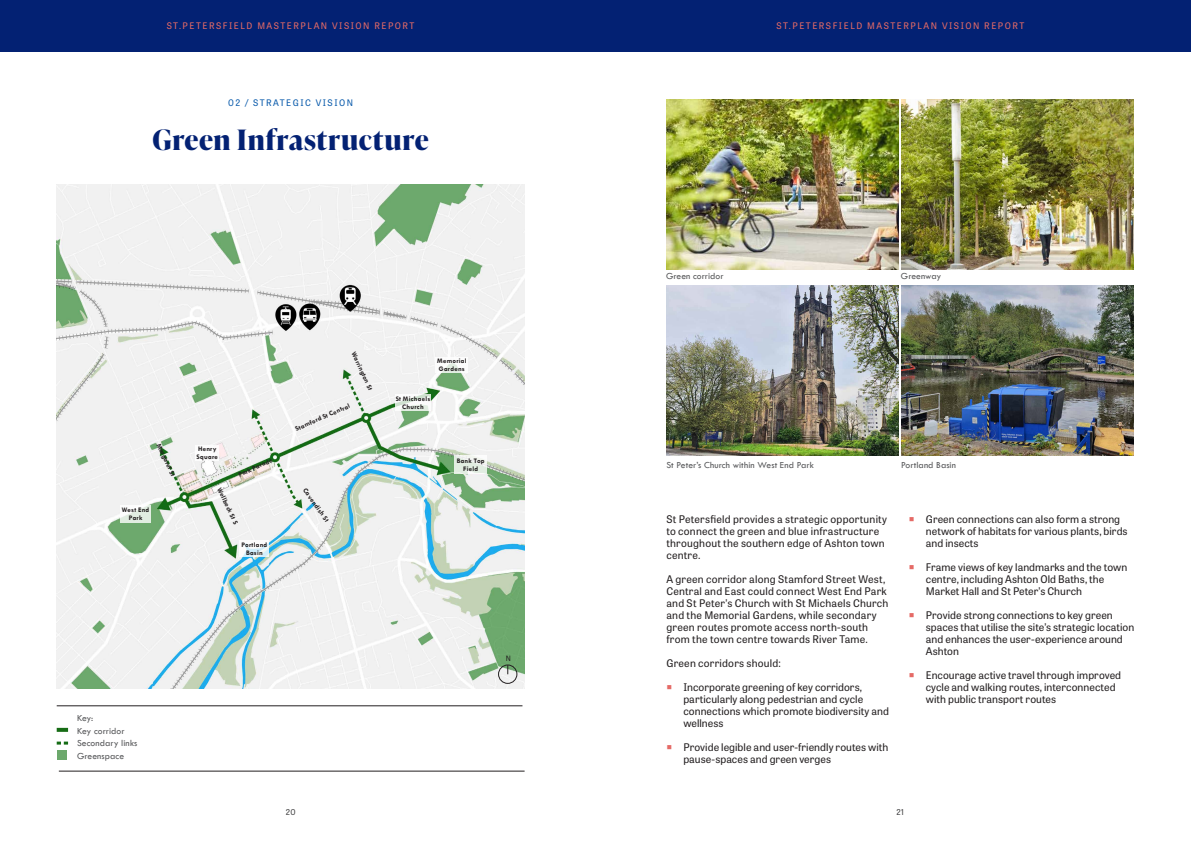
<style>
.page{position:relative;width:1191px;height:842px;background:#fff}
.page>*{position:absolute;margin:0;border:0;box-sizing:border-box;transform-origin:0 0}
.subheading_grey{font:700 28px "Ivy Presto Display";letter-spacing:.025em;color:#032173}
.body_copy{font:10.5px/12px "Tablet Gothic";letter-spacing:.005em;color:#231f20}
.caption_or_footnote{font:9.6px "Tw Cen";letter-spacing:.005em;color:#57585a}
.Sub_heading_Partisan{font:9px "Tablet Gothic";letter-spacing:.17em;color:#e56a66}
.Sub_heading_Partisan-2{font:9px "Tablet Gothic";letter-spacing:.17em;color:#0c5cac}
.header_footer{font:8px "Tablet Gothic";color:#3e3e3f}
.body_copy-2{font:7.3px "Tablet Gothic";color:#231f20}
.t1{font:700 7px/8px "Tw Cen";letter-spacing:.035em;color:#231f20;text-align:center}
</style>
<div class="page">
<img style="left:666px;top:99px;width:233px;height:170px">
<img style="left:666px;top:285px;width:233px;height:171px">
<img style="left:901px;top:99px;width:232px;height:170px">
<img style="left:901px;top:285px;width:232px;height:171px">
<img style="left:57px;top:184px;width:467px;height:505px">
<div style="left:196px;top:445px;width:23px;height:16px;background:#fff"></div>
<svg style="left:240px;top:540px;width:29px;height:17px"></svg>
<svg style="left:120px;top:505px;width:31px;height:18px"></svg>
<svg style="left:395px;top:394px;width:36px;height:17px"></svg>
<svg style="left:454px;top:455px;width:33px;height:19px"></svg>
<svg style="left:435px;top:357px;width:33px;height:15px"></svg>
<svg style="left:57px;top:728px;width:11px;height:4px"></svg>
<svg style="left:57px;top:742px;width:11px;height:3px"></svg>
<div style="left:58px;top:750px;width:9px;height:9px;background:#6ca86c"></div>
<hr style="left:59px;top:771px;width:465px;height:1px;background:#231f20">
<hr style="left:57px;top:706px;width:465px;height:1px;background:#231f20">
<div style="left:498px;top:665px;width:19px;height:19px;border:1px solid #231f20;border-radius:50%"></div>
<div style="left:0;top:0;width:1191px;height:51px;background:#032173"></div>
<p class="Sub_heading_Partisan" style="left:167px;top:19px;width:249px">ST.PETERSFIELD MASTERPLAN VISION REPORT</p>
<p class="Sub_heading_Partisan" style="left:776px;top:19px;width:249px">ST.PETERSFIELD MASTERPLAN VISION REPORT</p>
<p class="Sub_heading_Partisan-2" style="left:228px;top:97px;width:127px">02 / STRATEGIC VISION</p>
<p class="subheading_grey" style="left:153px;top:119px;width:278px">Green Infrastructure</p>
<p class="t1" style="left:162px;top:442px;width:37px;rotate:65deg">Margaret St</p>
<p class="t1" style="left:122px;top:506px;width:29px">West End<br>Park</p>
<p class="t1" style="left:197px;top:445px;width:23px;text-align:left">Henry<br>Square</p>
<p class="t1" style="left:237px;top:471px;width:38px;rotate:-25deg">Park Parade</p>
<p class="t1" style="left:223px;top:486px;width:41px;rotate:65deg">Wellbeck St S</p>
<p class="t1" style="left:241px;top:540px;width:27px">Portland<br>Basin</p>
<p class="t1" style="left:357px;top:350px;width:43px;rotate:65deg">Warrington St</p>
<p class="t1" style="left:294px;top:425px;width:61px;rotate:-24deg">Stamford St Central</p>
<p class="t1" style="left:308px;top:486px;width:41px;rotate:55deg">Cavendish St</p>
<p class="t1" style="left:437px;top:356px;width:31px;text-align:left">Memorial<br>Gardens</p>
<p class="t1" style="left:396px;top:395px;width:36px">St Michaels<br>Church</p>
<p class="t1" style="left:457px;top:456px;width:29px">Bank Top<br>Field</p>
<p class="caption_or_footnote" style="left:77px;top:712px;width:18px">Key:</p>
<p class="caption_or_footnote" style="left:77px;top:725px;width:49px">Key corridor</p>
<p class="caption_or_footnote" style="left:77px;top:737px;width:62px">Secondary links</p>
<p class="caption_or_footnote" style="left:77px;top:750px;width:49px">Greenspace</p>
<p class="body_copy-2" style="left:506px;top:654px;width:7px">N</p>
<p class="caption_or_footnote" style="left:666px;top:270px;width:59px">Green corridor</p>
<p class="caption_or_footnote" style="left:901px;top:270px;width:42px">Greenway</p>
<p class="caption_or_footnote" style="left:666px;top:459px;width:149px">St Peter’s Church within West End Park</p>
<p class="caption_or_footnote" style="left:901px;top:459px;width:56px">Portland Basin</p>
<p class="body_copy" style="left:666px;top:513px;width:222px">St Petersfield provides a strategic opportunity to connect the green and blue infrastructure throughout the southern edge of Ashton town centre.</p>
<p class="body_copy" style="left:666px;top:573px;width:224px">A green corridor along Stamford Street West, Central and East could connect West End Park and St Peter’s Church with St Michaels Church and the Memorial Gardens, while secondary green routes promote access north-south from the town centre towards River Tame.</p>
<p class="body_copy" style="left:666px;top:657px;width:116px">Green corridors should:</p>
<p class="body_copy" style="left:683px;top:681px;width:207px">Incorporate greening of key corridors, particularly along pedestrian and cycle connections which promote biodiversity and wellness</p>
<p class="body_copy" style="left:683px;top:741px;width:206px">Provide legible and user-friendly routes with pause-spaces and green verges</p>
<p class="body_copy" style="left:926px;top:513px;width:203px">Green connections can also form a strong network of habitats for various plants, birds and insects</p>
<p class="body_copy" style="left:926px;top:561px;width:203px">Frame views of key landmarks and the town centre, including Ashton Old Baths, the<br>Market Hall and St Peter’s Church</p>
<p class="body_copy" style="left:926px;top:609px;width:210px">Provide strong connections to key green spaces that utilise the site’s strategic location and enhances the user-experience around Ashton</p>
<p class="body_copy" style="left:926px;top:669px;width:197px">Encourage active travel through improved cycle and walking routes, interconnected with public transport routes</p>
<p class="header_footer" style="left:286px;top:807px;width:11px">20</p>
<p class="header_footer" style="left:896px;top:807px;width:9px">21</p>
</div>
